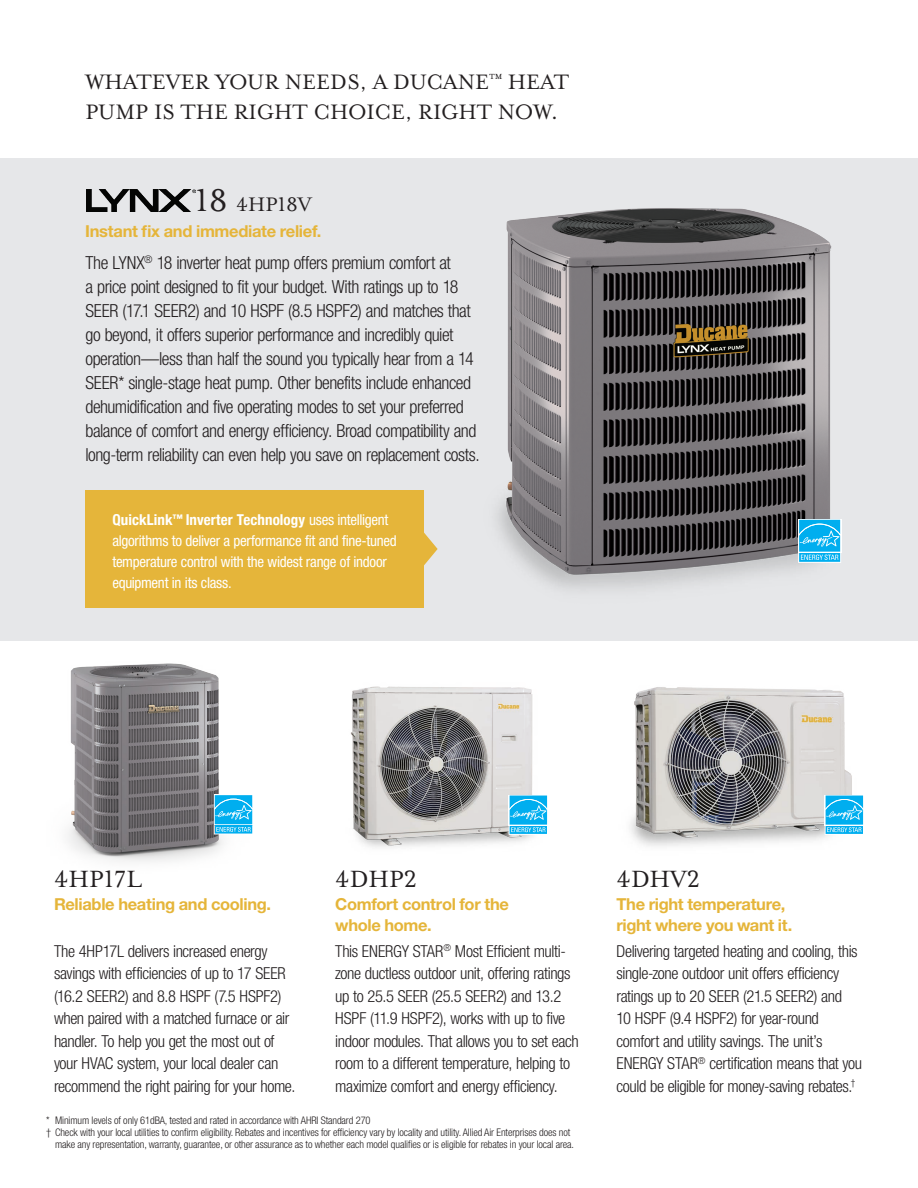
<style>
.page{position:relative;width:918px;height:1188px;background:#fff}
.page>*{position:absolute;margin:0;border:0;box-sizing:border-box;transform-origin:0 0}
.t1{font:27px "Mrs Eaves Lining OT";color:#231f20}
.t2{font:24px/30px "Mrs Eaves Lining OT";color:#231f20}
.t3{font:22.5px "Mrs Eaves Lining OT";color:#231f20}
.back_body_copy{font:300 condensed 18px/24px "Helvetica Neue LT Std";letter-spacing:-.03em;color:#231f20}
.back_body_copy-2{font:300 condensed 16.5px/22.5px "Helvetica Neue LT Std";letter-spacing:-.025em;color:#231f20}
.t4{font:700 16.5px/21px "Helvetica Neue LT Std";letter-spacing:-.02em;color:#e5b53a}
.back_body_copy-3{font:condensed 15px/21px "Helvetica Neue LT Std";letter-spacing:-.02em;color:#fff}
.t5{font:300 condensed 10.5px/12px "Helvetica Neue LT Std";letter-spacing:-.01em;color:#231f20}
.s1{font-size:36px}
.s2{font-family:"Helvetica Neue";font-weight:700}
</style>
<div class="page">
<img style="left:350px;top:686px;width:183px;height:162px">
<img style="left:630px;top:687px;width:222px;height:159px">
<img style="left:18px;top:640px;width:257px;height:222px">
<div style="left:0;top:158px;width:918px;height:482px;background:#e6e7e9"></div>
<div style="left:86px;top:490px;width:338px;height:118px;background:#e5b53a"></div>
<svg style="left:424px;top:532px;width:14px;height:34px"></svg>
<img style="left:87px;top:190px;width:109px;height:22px">
<img style="left:497px;top:208px;width:345px;height:382px">
<div style="left:798px;top:519px;width:43px;height:34px;background:#cdeffb"></div>
<svg style="left:798px;top:520px;width:43px;height:43px;background:#3cc0f2"></svg>
<div style="left:509px;top:795px;width:39px;height:31px;background:#88d9f7"></div>
<svg style="left:509px;top:796px;width:39px;height:39px;background:#3cc0f2"></svg>
<div style="left:825px;top:795px;width:39px;height:31px;background:#88d9f7"></div>
<svg style="left:825px;top:796px;width:39px;height:39px;background:#3cc1f2"></svg>
<div style="left:214px;top:794px;width:39px;height:31px;background:#fff"></div>
<svg style="left:214px;top:795px;width:39px;height:39px;background:#36bef1"></svg>
<p class="t2" style="left:86px;top:67px;width:485px">WHATEVER YOUR NEEDS, A DUCANE<sup>™</sup> HEAT<br>PUMP IS THE RIGHT CHOICE, RIGHT NOW.</p>
<p class="t3" style="left:195px;top:192px;width:118px"><span class="s1">18</span> 4HP18V</p>
<p class="t4" style="left:85px;top:221px;width:238px">Instant fix and immediate relief.</p>
<p class="back_body_copy" style="left:86px;top:250px;width:396px">The LYNX<sup>®</sup> 18 inverter heat pump offers premium comfort at<br>a price point designed to fit your budget. With ratings up to 18<br>SEER (17.1 SEER2) and 10 HSPF (8.5 HSPF2) and matches that go beyond, it offers superior performance and incredibly quiet operation—less than half the sound you typically hear from a 14<br>SEER* single-stage heat pump. Other benefits include enhanced dehumidification and five operating modes to set your preferred balance of comfort and energy efficiency. Broad compatibility and long-term reliability can even help you save on replacement costs.</p>
<p class="back_body_copy-3" style="left:112px;top:509px;width:286px"><span class="s2">QuickLink</span><sup>™</sup> <span class="s2">Inverter Technology</span> uses intelligent algorithms to deliver a performance fit and fine-tuned temperature control with the widest range of indoor equipment in its class.</p>
<p class="t1" style="left:54px;top:865px;width:90px">4HP17L</p>
<p class="t4" style="left:54px;top:893px;width:219px">Reliable heating and cooling.</p>
<p class="back_body_copy-2" style="left:54px;top:939px;width:243px">The 4HP17L delivers increased energy savings with efficiencies of up to 17 SEER (16.2 SEER2) and 8.8 HSPF (7.5 HSPF2) when paired with a matched furnace or air handler. To help you get the most out of your HVAC system, your local dealer can recommend the right pairing for your home.</p>
<p class="t1" style="left:335px;top:865px;width:84px">4DHP2</p>
<p class="t1" style="left:616px;top:865px;width:85px">4DHV2</p>
<p class="t4" style="left:335px;top:893px;width:175px">Comfort control for the whole home.</p>
<p class="t4" style="left:616px;top:893px;width:177px">The right temperature, right where you want it.</p>
<p class="back_body_copy-2" style="left:335px;top:939px;width:245px">This ENERGY STAR<sup>®</sup> Most Efficient multi&shy;zone ductless outdoor unit, offering ratings up to 25.5 SEER (25.5 SEER2) and 13.2<br>HSPF (11.9 HSPF2), works with up to five indoor modules. That allows you to set each room to a different temperature, helping to maximize comfort and energy efficiency.</p>
<p class="back_body_copy-2" style="left:616px;top:939px;width:247px">Delivering targeted heating and cooling, this single-zone outdoor unit offers efficiency ratings up to 20 SEER (21.5 SEER2) and<br>10 HSPF (9.4 HSPF2) for year-round comfort and utility savings. The unit’s ENERGY STAR<sup>®</sup> certification means that you could be eligible for money-saving rebates.<sup>†</sup></p>
<p class="t5" style="left:46px;top:1115px;width:326px">* Minimum levels of only 61dBA, tested and rated in accordance with AHRI Standard 270</p>
<p class="t5" style="left:55px;top:1127px;width:521px;text-indent:-9px">† Check with your local utilities to confirm eligibility. Rebates and incentives for efficiency vary by locality and utility. Allied Air Enterprises does not make any representation, warranty, guarantee, or other assurance as to whether each model qualifies or is eligible for rebates in your local area.</p>
</div>
